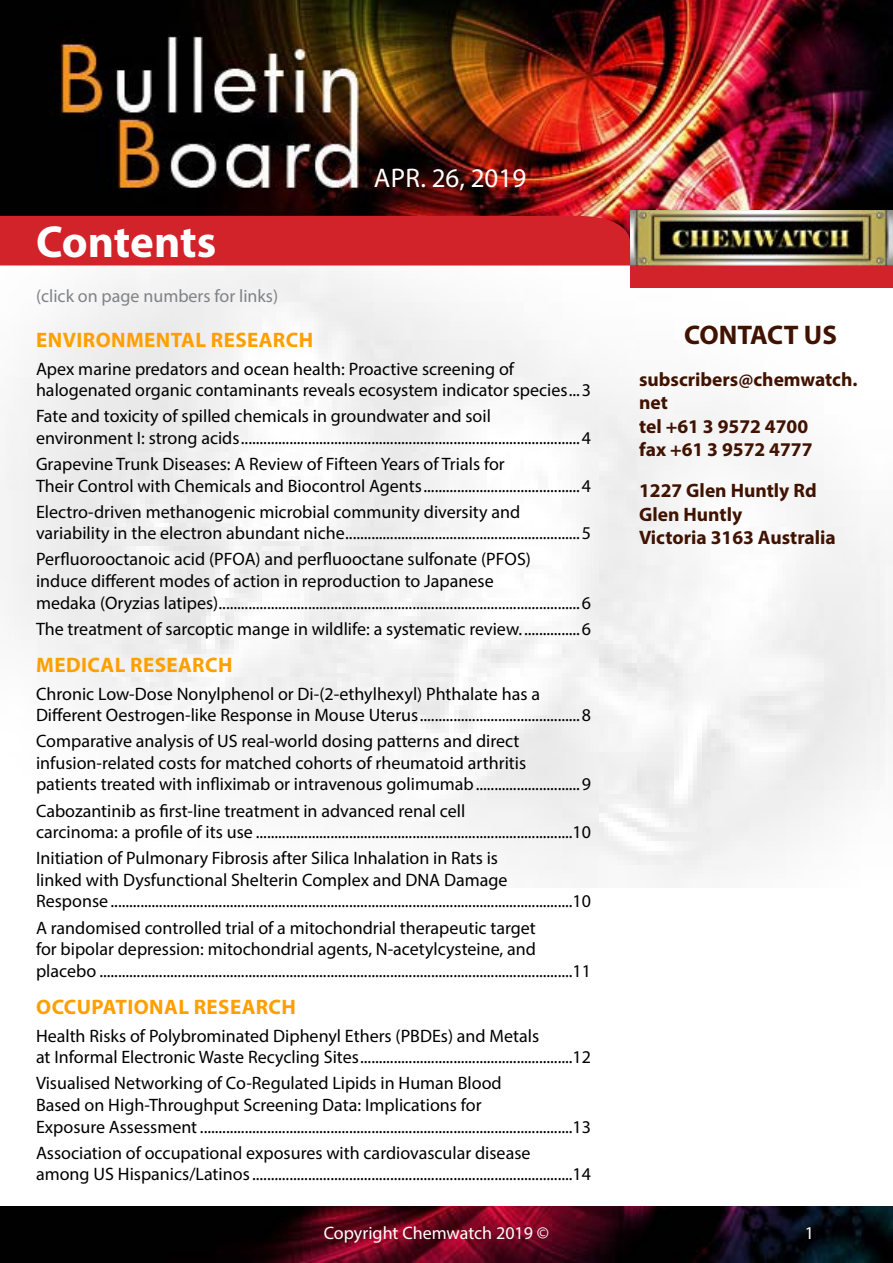
<style>
.page{position:relative;width:893px;height:1263px;background:#fff}
.page>*{position:absolute;margin:0;border:0;box-sizing:border-box;transform-origin:0 0}
.t1{font:700 45px "Myriad Pro";letter-spacing:-.005em;color:#fff}
.t2{font:27px "Myriad Pro";color:#fff}
.t3{font:700 27px "Myriad Pro";color:#401200}
.t4{font:700 21px "Myriad Pro";letter-spacing:.02em;color:#ff9f00}
.t5{font:700 19.5px/23.4px "Myriad Pro";color:#401200}
.t6{font:18px/21.6px "Myriad Pro";color:#000}
.t7{font:18px "Myriad Pro";color:#808285}
.t8{font:18px "Myriad Pro";color:#fff}
</style>
<div class="page">
<img style="left:0;top:0;width:893px;height:887px">
<div style="left:630px;top:265px;width:263px;height:23px;background:#d2232a"></div>
<img style="left:630px;top:210px;width:262px;height:56px">
<div style="left:0;top:216px;width:630px;height:50px;background:#d2232a"></div>
<img style="left:0;top:1206px;width:893px;height:57px">
<h2 class="t2" style="left:374px;top:161px;width:154px">Apr. 26, 2019</h2>
<h1 class="t1" style="left:36px;top:213px;width:182px">Contents</h1>
<p class="t7" style="left:36px;top:284px;width:244px">(click on page numbers for links)</p>
<p class="t4" style="left:36px;top:326px;width:278px">ENVIRONMENTAL RESEARCH</p>
<p class="t6" style="left:36px;top:357px;width:556px">Apex marine predators and ocean health: Proactive screening of halogenated organic contaminants reveals ecosystem indicator species...3</p>
<p class="t6" style="left:36px;top:405px;width:556px">Fate and toxicity of spilled chemicals in groundwater and soil environment I: strong acids...........................................................................................4</p>
<p class="t6" style="left:36px;top:453px;width:556px">Grapevine Trunk Diseases: A Review of Fifteen Years of Trials for<br>Their Control with Chemicals and Biocontrol Agents..........................................4</p>
<p class="t6" style="left:36px;top:501px;width:556px">Electro-driven methanogenic microbial community diversity and variability in the electron abundant niche...............................................................5</p>
<p class="t6" style="left:36px;top:548px;width:556px">Perfluorooctanoic acid (PFOA) and perfluooctane sulfonate (PFOS)<br>induce different modes of action in reproduction to Japanese<br>medaka (Oryzias latipes).................................................................................................6</p>
<p class="t6" style="left:36px;top:618px;width:556px">The treatment of sarcoptic mange in wildlife: a systematic review................6</p>
<p class="t4" style="left:36px;top:651px;width:198px">MEDICAL RESEARCH</p>
<p class="t6" style="left:36px;top:682px;width:557px">Chronic Low-Dose Nonylphenol or Di-(2-ethylhexyl) Phthalate has a<br>Different Oestrogen-like Response in Mouse Uterus...........................................8</p>
<p class="t6" style="left:36px;top:730px;width:556px">Comparative analysis of US real-world dosing patterns and direct infusion-related costs for matched cohorts of rheumatoid arthritis patients treated with infliximab or intravenous golimumab............................9</p>
<p class="t6" style="left:36px;top:799px;width:556px">Cabozantinib as first-line treatment in advanced renal cell<br>carcinoma: a profile of its use .....................................................................................10</p>
<p class="t6" style="left:36px;top:847px;width:557px">Initiation of Pulmonary Fibrosis after Silica Inhalation in Rats is<br>linked with Dysfunctional Shelterin Complex and DNA Damage<br>Response ............................................................................................................................10</p>
<p class="t6" style="left:36px;top:916px;width:557px">A randomised controlled trial of a mitochondrial therapeutic target<br>for bipolar depression: mitochondrial agents, N-acetylcysteine, and placebo ...............................................................................................................................11</p>
<p class="t4" style="left:36px;top:993px;width:261px">OCCUPATIONAL RESEARCH</p>
<p class="t6" style="left:36px;top:1024px;width:557px">Health Risks of Polybrominated Diphenyl Ethers (PBDEs) and Metals<br>at Informal Electronic Waste Recycling Sites.........................................................12</p>
<p class="t6" style="left:36px;top:1072px;width:556px">Visualised Networking of Co-Regulated Lipids in Human Blood<br>Based on High-Throughput Screening Data: Implications for<br>Exposure Assessment....................................................................................................13</p>
<p class="t6" style="left:36px;top:1141px;width:556px">Association of occupational exposures with cardiovascular disease<br>among US Hispanics/Latinos......................................................................................14</p>
<h2 class="t3" style="left:684px;top:318px;width:154px">CONTACT US</h2>
<p class="t5" style="left:639px;top:367px;width:220px">subscribers@chemwatch. net<br>tel +61 3 9572 4700<br>fax +61 3 9572 4777</p>
<p class="t5" style="left:639px;top:478px;width:198px">1227 Glen Huntly Rd<br>Glen Huntly<br>Victoria 3163 Australia</p>
<p class="t8" style="left:324px;top:1222px;width:227px">Copyright Chemwatch 2019 ©</p>
<p class="t8" style="left:805px;top:1222px;width:11px">1</p>
</div>
